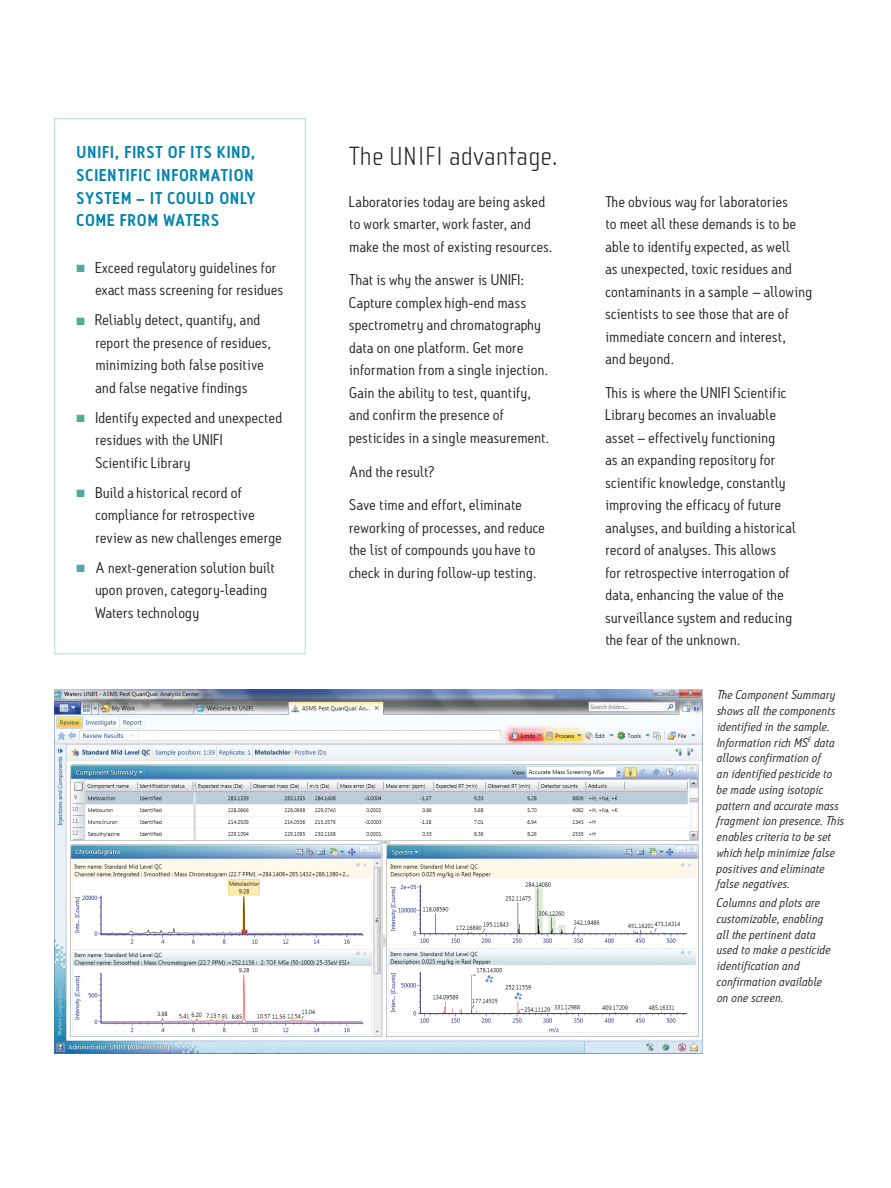
<style>
.page{position:relative;width:891px;height:1188px;background:#fff}
.page>*{position:absolute;margin:0;border:0;box-sizing:border-box;transform-origin:0 0}
.t1{font:100 27px "Cholla Sans OT";letter-spacing:.01em;color:#231f20;scale:1.05 1}
.t2{font:600 16.5px/22.5px "Antitled OT";letter-spacing:.085em;color:#0083ad}
.t3{font:15px/22.5px "Antitled OT";letter-spacing:.02em;color:#231f20;scale:1.05 1}
.t4{font:italic 12.3px/15.8px "Antitled OT";letter-spacing:.02em;color:#231f20;scale:1.05 1}
.s1{color:#4faba0}
</style>
<div class="page">
<img style="left:55px;top:690px;width:647px;height:364px">
<p class="t2" style="left:76px;top:141px;width:181px">UNIFI, FIRST OF ITS KIND,<br>SCIENTIFIC INFORMATION<br>SYSTEM – IT COULD ONLY<br>COME FROM WATERS</p>
<p class="t3" style="left:95px;top:256px;width:180px;text-indent:-19px"><span class="s1">■</span> Exceed regulatory guidelines for exact mass screening for residues</p>
<p class="t3" style="left:95px;top:309px;width:169px;text-indent:-19px"><span class="s1">■</span> Reliably detect, quantify, and report the presence of residues, minimizing both false positive and false negative findings</p>
<p class="t3" style="left:95px;top:406px;width:179px;text-indent:-19px"><span class="s1">■</span> Identify expected and unexpected residues with the UNIFI<br>Scientific Library</p>
<p class="t3" style="left:95px;top:481px;width:179px;text-indent:-19px"><span class="s1">■</span> Build a historical record of compliance for retrospective review as new challenges emerge</p>
<p class="t3" style="left:95px;top:556px;width:173px;text-indent:-19px"><span class="s1">■</span> A next-generation solution built upon proven, category-leading<br>Waters technology</p>
<h1 class="t1" style="left:349px;top:141px;width:200px">The UNIFI advantage.</h1>
<p class="t3" style="left:349px;top:190px;width:195px">Laboratories today are being asked to work smarter, work faster, and make the most of existing resources.</p>
<p class="t3" style="left:349px;top:269px;width:192px">That is why the answer is UNIFI:<br>Capture complex high-end mass spectrometry and chromatography data on one platform. Get more information from a single injection.<br>Gain the ability to test, quantify, and confirm the presence of pesticides in a single measurement.</p>
<p class="t3" style="left:349px;top:460px;width:83px">And the result?</p>
<p class="t3" style="left:349px;top:494px;width:188px">Save time and effort, eliminate reworking of processes, and reduce the list of compounds you have to check in during follow-up testing.</p>
<p class="t3" style="left:605px;top:190px;width:199px">The obvious way for laboratories<br>to meet all these demands is to be able to identify expected, as well<br>as unexpected, toxic residues and contaminants in a sample – allowing scientists to see those that are of immediate concern and interest,<br>and beyond.</p>
<p class="t3" style="left:605px;top:381px;width:183px">This is where the UNIFI Scientific<br>Library becomes an invaluable asset – effectively functioning<br>as an expanding repository for scientific knowledge, constantly improving the efficacy of future analyses, and building a historical record of analyses. This allows<br>for retrospective interrogation of data, enhancing the value of the surveillance system and reducing the fear of the unknown.</p>
<p class="t4" style="left:717px;top:687px;width:123px">The Component Summary shows all the components identified in the sample.<br>Information rich MS<sup>E</sup> data allows confirmation of<br>an identified pesticide to be made using isotopic pattern and accurate mass fragment ion presence. This enables criteria to be set which help minimize false positives and eliminate false negatives.</p>
<p class="t4" style="left:717px;top:895px;width:110px">Columns and plots are customizable, enabling all the pertinent data used to make a pesticide identification and confirmation available on one screen.</p>
</div>
